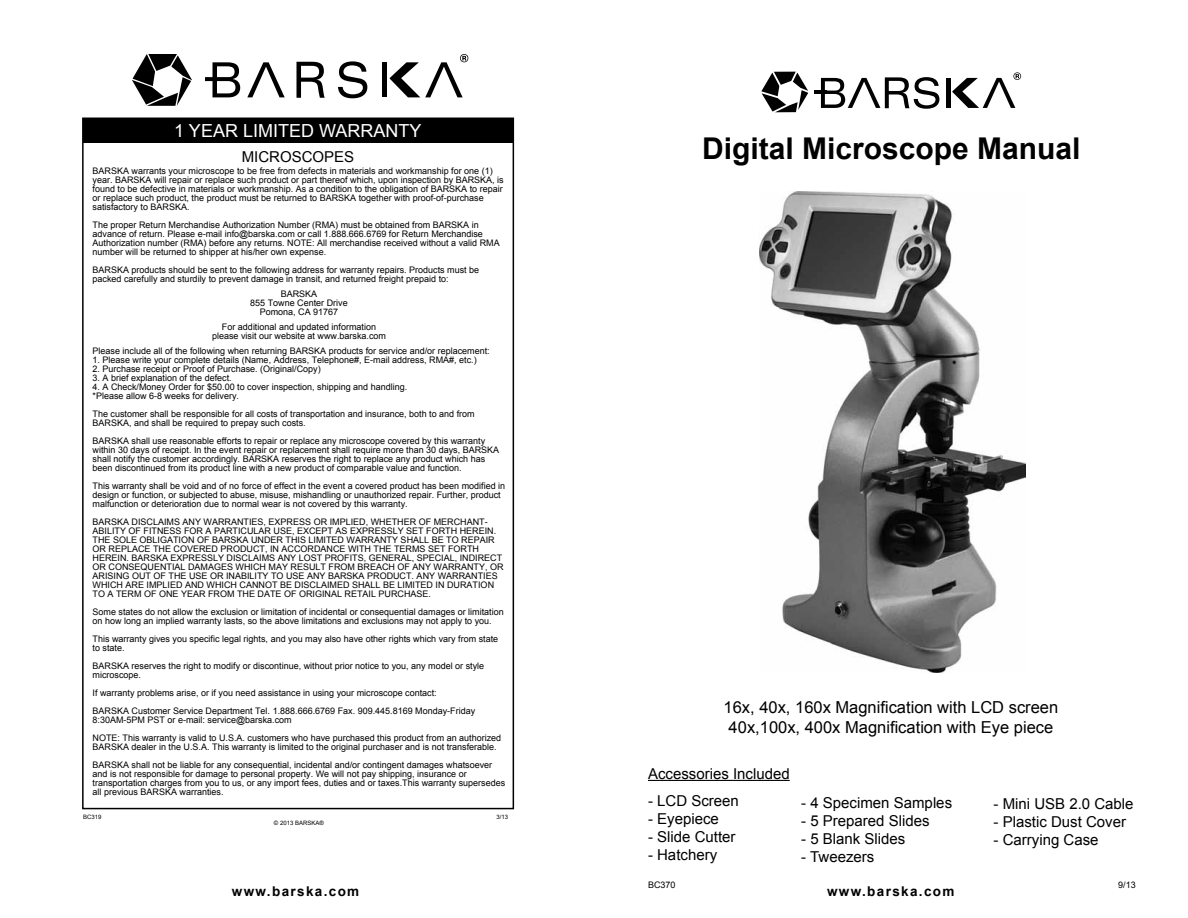
<style>
.page{position:relative;width:1188px;height:918px;background:#fff}
.page>*{position:absolute;margin:0;border:0;box-sizing:border-box;transform-origin:0 0}
.t1{font:700 30px "Arial";color:#000}
.t2{font:18px "Arial";color:#fff}
.t3{font:16.5px/19.8px "Arial";color:#000;text-align:center}
.t4{font:15px "Arial";color:#000}
.t5{font:700 13.5px "Arial";letter-spacing:.1em;color:#000}
.t6{font:9px/9px "Arial";color:#000}
.t7{font:6px "Arial";color:#000}
</style>
<div class="page">
<div style="left:83px;top:118px;width:430px;height:25px;background:#000"></div>
<div style="left:82px;top:118px;width:432px;height:691px;border:2px solid #000"></div>
<svg style="left:132px;top:54px;width:60px;height:52px"></svg>
<svg style="left:205px;top:62px;width:35px;height:35px"></svg>
<svg style="left:297px;top:62px;width:28px;height:36px"></svg>
<svg style="left:247px;top:62px;width:38px;height:35px"></svg>
<svg style="left:338px;top:61px;width:29px;height:37px"></svg>
<hr style="left:382px;top:62px;width:4px;height:35px;background:#000">
<svg style="left:390px;top:54px;width:78px;height:43px"></svg>
<hr style="left:648px;top:780px;width:142px;height:1px;background:#000">
<img style="left:760px;top:191px;width:266px;height:481px">
<hr style="left:947px;top:78px;width:4px;height:30px;background:#020202">
<svg style="left:814px;top:77px;width:125px;height:32px"></svg>
<svg style="left:761px;top:72px;width:47px;height:40px"></svg>
<svg style="left:952px;top:72px;width:69px;height:36px"></svg>
<h2 class="t2" style="left:174px;top:119px;width:249px">1 YEAR LIMITED WARRANTY</h2>
<p class="t6" style="left:93px;top:167px;width:413px">BARSKA warrants your microscope to be free from defects in materials and workmanship for one (1) year. BARSKA will repair or replace such product or part thereof which, upon inspection by BARSKA, is found to be defective in materials or workmanship. As a condition to the obligation of BARSKA to repair or replace such product, the product must be returned to BARSKA together with proof-of-purchase satisfactory to BARSKA.</p>
<p class="t6" style="left:93px;top:221px;width:409px">The proper Return Merchandise Authorization Number (RMA) must be obtained from BARSKA in advance of return. Please e-mail info@barska.com or call 1.888.666.6769 for Return Merchandise Authorization number (RMA) before any returns. NOTE: All merchandise received without a valid RMA number will be returned to shipper at his/her own expense.</p>
<p class="t6" style="left:93px;top:266px;width:388px">BARSKA products should be sent to the following address for warranty repairs. Products must be packed carefully and sturdily to prevent damage in transit, and returned freight prepaid to:</p>
<p class="t6" style="left:250px;top:290px;width:99px;text-align:center">BARSKA<br>855 Towne Center Drive<br>Pomona, CA 91767</p>
<p class="t6" style="left:212px;top:323px;width:176px;text-align:center">For additional and updated information please visit our website at www.barska.com</p>
<p class="t6" style="left:93px;top:347px;width:399px">Please include all of the following when returning BARSKA products for service and/or replacement:</p>
<p class="t6" style="left:93px;top:356px;width:386px">1. Please write your complete details (Name, Address, Telephone#, E-mail address, RMA#, etc.)</p>
<p class="t6" style="left:93px;top:365px;width:230px">2. Purchase receipt or Proof of Purchase. (Original/Copy)</p>
<p class="t6" style="left:93px;top:374px;width:141px">3. A brief explanation of the defect.</p>
<p class="t6" style="left:93px;top:383px;width:316px">4. A Check/Money Order for $50.00 to cover inspection, shipping and handling. *Please allow 6-8 weeks for delivery.</p>
<p class="t6" style="left:93px;top:410px;width:384px">The customer shall be responsible for all costs of transportation and insurance, both to and from<br>BARSKA, and shall be required to prepay such costs.</p>
<p class="t6" style="left:93px;top:437px;width:408px">BARSKA shall use reasonable efforts to repair or replace any microscope covered by this warranty within 30 days of receipt. In the event repair or replacement shall require more than 30 days, BARSKA shall notify the customer accordingly. BARSKA reserves the right to replace any product which has been discontinued from its product line with a new product of comparable value and function.</p>
<p class="t6" style="left:93px;top:482px;width:414px">This warranty shall be void and of no force of effect in the event a covered product has been modified in design or function, or subjected to abuse, misuse, mishandling or unauthorized repair. Further, product malfunction or deterioration due to normal wear is not covered by this warranty.</p>
<p class="t6" style="left:93px;top:518px;width:413px">BARSKA DISCLAIMS ANY WARRANTIES, EXPRESS OR IMPLIED, WHETHER OF MERCHANT-ABILITY OF FITNESS FOR A PARTICULAR USE, EXCEPT AS EXPRESSLY SET FORTH HEREIN.<br>THE SOLE OBLIGATION OF BARSKA UNDER THIS LIMITED WARRANTY SHALL BE TO REPAIR OR REPLACE THE COVERED PRODUCT, IN ACCORDANCE WITH THE TERMS SET FORTH HEREIN. BARSKA EXPRESSLY DISCLAIMS ANY LOST PROFITS, GENERAL, SPECIAL, INDIRECT OR CONSEQUENTIAL DAMAGES WHICH MAY RESULT FROM BREACH OF ANY WARRANTY, OR ARISING OUT OF THE USE OR INABILITY TO USE ANY BARSKA PRODUCT. ANY WARRANTIES WHICH ARE IMPLIED AND WHICH CANNOT BE DISCLAIMED SHALL BE LIMITED IN DURATION TO A TERM OF ONE YEAR FROM THE DATE OF ORIGINAL RETAIL PURCHASE.</p>
<p class="t6" style="left:93px;top:608px;width:413px">Some states do not allow the exclusion or limitation of incidental or consequential damages or limitation on how long an implied warranty lasts, so the above limitations and exclusions may not apply to you.</p>
<p class="t6" style="left:93px;top:635px;width:407px">This warranty gives you specific legal rights, and you may also have other rights which vary from state to state.</p>
<p class="t6" style="left:93px;top:662px;width:393px">BARSKA reserves the right to modify or discontinue, without prior notice to you, any model or style microscope.</p>
<p class="t6" style="left:93px;top:684px;width:384px;line-height:18px">If warranty problems arise, or if you need assistance in using your microscope contact:<br>BARSKA Customer Service Department Tel. 1.888.666.6769 Fax. 909.445.8169 Monday-Friday</p>
<p class="t6" style="left:93px;top:711px;width:410px;line-height:18px">8:30AM-5PM PST or e-mail: service@barska.com<br>NOTE: This warranty is valid to U.S.A. customers who have purchased this product from an authorized</p>
<p class="t6" style="left:93px;top:738px;width:406px;line-height:18px">BARSKA dealer in the U.S.A. This warranty is limited to the original purchaser and is not transferable.<br>BARSKA shall not be liable for any consequential, incidental and/or contingent damages whatsoever</p>
<p class="t6" style="left:93px;top:770px;width:414px">and is not responsible for damage to personal property. We will not pay shipping, insurance or transportation charges from you to us, or any import fees, duties and or taxes.This warranty supersedes all previous BARSKA warranties.</p>
<h3 class="t4" style="left:242px;top:147px;width:114px">MICROSCOPES</h3>
<p class="t7" style="left:83px;top:813px;width:20px">BC319</p>
<p class="t7" style="left:497px;top:813px;width:13px">3/13</p>
<p class="t7" style="left:274px;top:819px;width:51px">© 2013 BARSKA®</p>
<h3 class="t5" style="left:232px;top:882px;width:129px">www.barska.com</h3>
<h1 class="t1" style="left:702px;top:129px;width:380px">Digital Microscope Manual</h1>
<h3 class="t3" style="left:724px;top:698px;width:336px">16x, 40x, 160x Magnification with LCD screen<br>40x,100x, 400x Magnification with Eye piece</h3>
<h3 class="t4" style="left:648px;top:764px;width:143px">Accessories Included</h3>
<h3 class="t4" style="left:648px;top:791px;width:92px">- LCD Screen</h3>
<h3 class="t4" style="left:648px;top:809px;width:72px">- Eyepiece</h3>
<h3 class="t4" style="left:648px;top:827px;width:89px">- Slide Cutter</h3>
<h3 class="t4" style="left:648px;top:845px;width:71px">- Hatchery</h3>
<h3 class="t4" style="left:801px;top:793px;width:152px">- 4 Specimen Samples</h3>
<h3 class="t4" style="left:801px;top:811px;width:130px">- 5 Prepared Slides</h3>
<h3 class="t4" style="left:801px;top:829px;width:106px">- 5 Blank Slides</h3>
<h3 class="t4" style="left:801px;top:847px;width:75px">- Tweezers</h3>
<h3 class="t4" style="left:994px;top:794px;width:142px">- Mini USB 2.0 Cable</h3>
<h3 class="t4" style="left:994px;top:812px;width:134px">- Plastic Dust Cover</h3>
<h3 class="t4" style="left:994px;top:830px;width:107px">- Carrying Case</h3>
<p class="t6" style="left:648px;top:880px;width:29px">BC370</p>
<p class="t6" style="left:1118px;top:880px;width:19px">9/13</p>
<h3 class="t5" style="left:827px;top:882px;width:129px">www.barska.com</h3>
</div>
